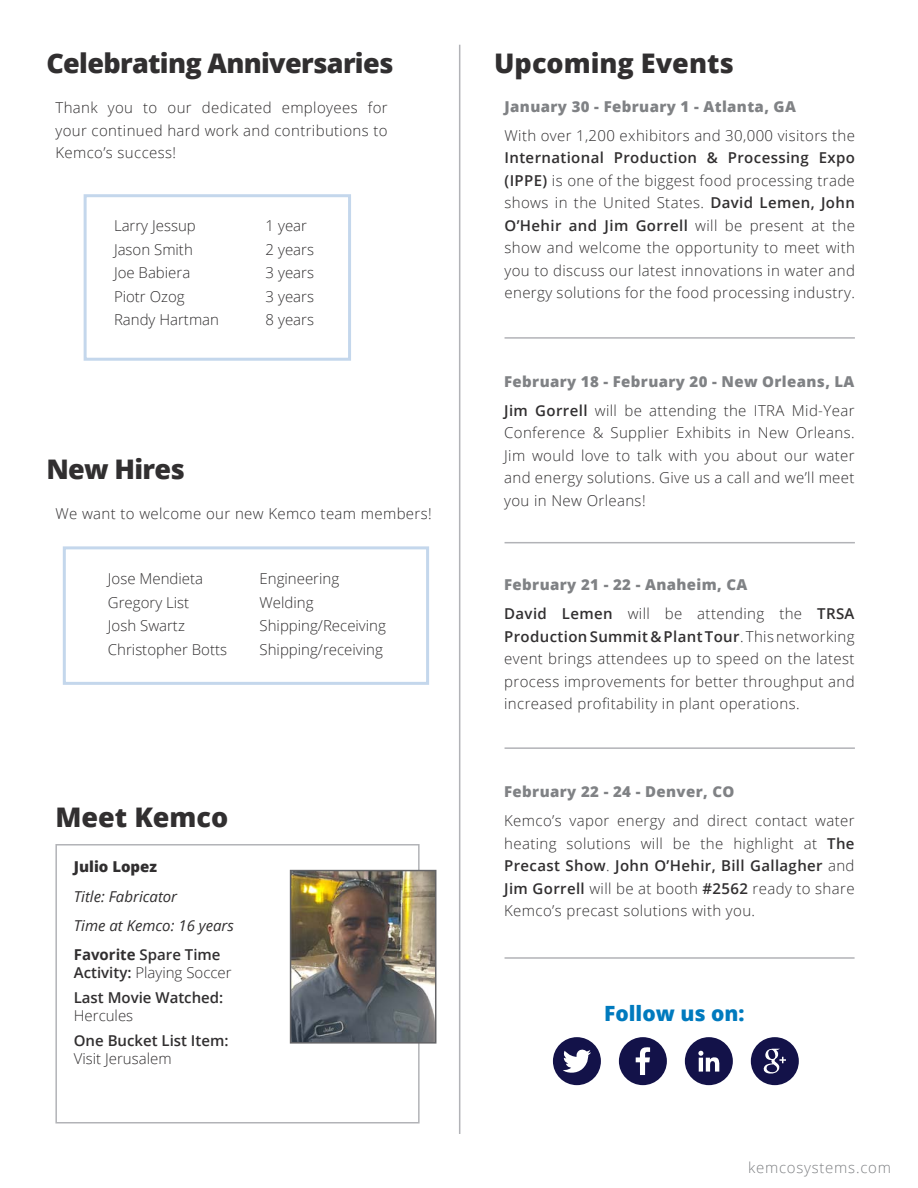
<style>
.page{position:relative;width:918px;height:1188px;background:#fff}
.page>*{position:absolute;margin:0;border:0;box-sizing:border-box;transform-origin:0 0}
.t1{font:800 27px "Open Sans";letter-spacing:-.025em;color:#312f30}
.t2{font:800 27px "Open Sans";color:#312f30}
.t3{font:800 21px "Open Sans";color:#007abe}
.t4{font:300 15px/22.5px "Open Sans";letter-spacing:.025em;color:#312f30;text-align:justify}
.t5{font:300 15px "Open Sans";color:#312f30}
.t6{font:800 15px "Open Sans";letter-spacing:.025em;color:#808285}
.t7{font:600 15px/18px "Open Sans";color:#312f30}
.t8{font:italic 15px "Open Sans";color:#312f30}
.t9{font:300 15px "Open Sans";letter-spacing:.05em;color:#808285}
.t10{font:800 15px "Open Sans";color:#312f30}
.s1{font-weight:700}
.s2{font-weight:300}
.s3{font-weight:600}
</style>
<div class="page">
<div style="left:84px;top:194px;width:267px;height:167px;background:#fff;border:3px solid #c4d7ec"></div>
<div style="left:55px;top:844px;width:365px;height:280px;background:#fff;border:2px solid #b2b3b7"></div>
<img style="left:293px;top:873px;width:140px;height:168px">
<div style="left:290px;top:870px;width:146px;height:174px;border:2px solid #636366"></div>
<hr style="left:459px;top:45px;width:1px;height:1089px;background:#b2b3b7">
<hr style="left:505px;top:337px;width:350px;height:2px;background:#b2b3b7">
<hr style="left:505px;top:542px;width:350px;height:1px;background:#b2b3b7">
<hr style="left:505px;top:747px;width:350px;height:2px;background:#b2b3b7">
<hr style="left:505px;top:957px;width:350px;height:2px;background:#b2b3b7">
<svg style="left:751px;top:1037px;width:48px;height:48px"></svg>
<svg style="left:685px;top:1037px;width:48px;height:48px"></svg>
<svg style="left:619px;top:1037px;width:48px;height:48px"></svg>
<svg style="left:553px;top:1037px;width:48px;height:48px"></svg>
<div style="left:63px;top:546px;width:366px;height:139px;background:#fff;border:3px solid #c4d7ec"></div>
<p class="t1" style="left:46px;top:43px;width:349px">Celebrating Anniversaries</p>
<p class="t4" style="left:55px;top:96px;width:334px">Thank you to our dedicated employees for your continued hard work and contributions to Kemco’s success!</p>
<p class="t5" style="left:114px;top:216px;width:83px">Larry Jessup</p>
<p class="t4" style="left:266px;top:214px;width:43px">1 year</p>
<p class="t5" style="left:114px;top:239px;width:80px">Jason Smith</p>
<p class="t4" style="left:266px;top:238px;width:50px">2 years</p>
<p class="t5" style="left:114px;top:262px;width:78px">Joe Babiera</p>
<p class="t4" style="left:266px;top:261px;width:50px">3 years</p>
<p class="t5" style="left:114px;top:286px;width:72px">Piotr Ozog</p>
<p class="t4" style="left:266px;top:285px;width:50px">3 years</p>
<p class="t5" style="left:114px;top:309px;width:107px">Randy Hartman</p>
<p class="t4" style="left:266px;top:308px;width:50px">8 years</p>
<p class="t1" style="left:46px;top:449px;width:140px">New Hires</p>
<p class="t4" style="left:55px;top:502px;width:378px">We want to welcome our new Kemco team members!</p>
<p class="t5" style="left:108px;top:569px;width:97px">Jose Mendieta</p>
<p class="t5" style="left:260px;top:569px;width:81px">Engineering</p>
<p class="t5" style="left:108px;top:592px;width:83px">Gregory List</p>
<p class="t5" style="left:260px;top:592px;width:56px">Welding</p>
<p class="t5" style="left:108px;top:616px;width:78px">Josh Swartz</p>
<p class="t5" style="left:260px;top:616px;width:128px">Shipping/Receiving</p>
<p class="t5" style="left:108px;top:639px;width:121px">Christopher Botts</p>
<p class="t5" style="left:260px;top:639px;width:125px">Shipping/receiving</p>
<p class="t2" style="left:55px;top:796px;width:174px">Meet Kemco</p>
<p class="t10" style="left:74px;top:855px;width:85px">Julio Lopez</p>
<p class="t8" style="left:74px;top:886px;width:105px">Title: Fabricator</p>
<p class="t8" style="left:74px;top:915px;width:162px">Time at Kemco: 16 years</p>
<p class="t7" style="left:74px;top:945px;width:159px"><span class="s1">Favorite</span> Spare Time<br>Activity: <span class="s2">Playing Soccer</span></p>
<p class="t7" style="left:74px;top:988px;width:151px">Last Movie Watched:<br><span class="s2">Hercules</span></p>
<p class="t7" style="left:74px;top:1031px;width:156px">One Bucket List Item:</p>
<p class="t5" style="left:74px;top:1048px;width:99px">Visit Jerusalem</p>
<p class="t2" style="left:494px;top:43px;width:241px">Upcoming Events</p>
<p class="t6" style="left:505px;top:95px;width:293px">January 30 - February 1 - Atlanta, GA</p>
<p class="t4" style="left:505px;top:124px;width:352px">With over 1,200 exhibitors and 30,000 visitors the <span class="s3">International Production &amp; Processing Expo (IPPE)</span> is one of the biggest food processing trade shows in the United States. <span class="s3">David Lemen, John O’Hehir and Jim Gorrell</span> will be present at the show and welcome the opportunity to meet with you to discuss our latest innovations in water and energy solutions for the food processing industry.</p>
<p class="t6" style="left:504px;top:370px;width:352px">February 18 - February 20 - New Orleans, LA</p>
<p class="t4" style="left:504px;top:399px;width:352px"><span class="s3">Jim Gorrell</span> will be attending the ITRA Mid-Year Conference &amp; Supplier Exhibits in New Orleans.<br>Jim would love to talk with you about our water and energy solutions. Give us a call and we’ll meet you in New Orleans!</p>
<p class="t6" style="left:504px;top:573px;width:245px">February 21 - 22 - Anaheim, CA</p>
<p class="t4" style="left:504px;top:602px;width:352px"><span class="s3">David Lemen</span> will be attending the <span class="s3">TRSA Production Summit &amp; Plant Tour</span>. This networking event brings attendees up to speed on the latest process improvements for better throughput and increased profitability in plant operations.</p>
<p class="t6" style="left:504px;top:780px;width:232px">February 22 - 24 - Denver, CO</p>
<p class="t4" style="left:504px;top:809px;width:352px">Kemco’s vapor energy and direct contact water heating solutions will be the highlight at <span class="s3">The Precast Show</span>. <span class="s3">John O’Hehir, Bill Gallagher</span> and <span class="s3">Jim Gorrell</span> will be at booth <span class="s3">#2562</span> ready to share Kemco’s precast solutions with you.</p>
<p class="t3" style="left:604px;top:998px;width:142px">Follow us on:</p>
<p class="t9" style="left:748px;top:1157px;width:144px">kemcosystems.com</p>
</div>
